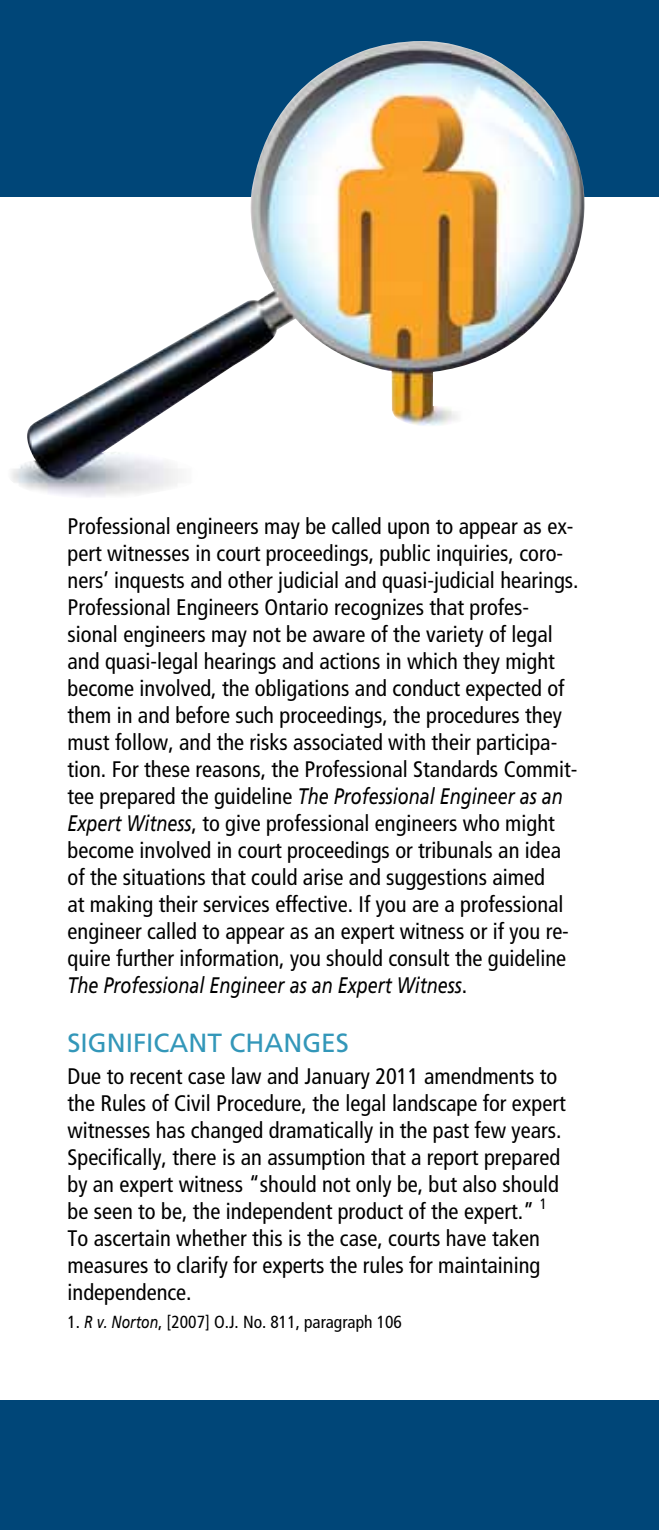
<style>
.page{position:relative;width:659px;height:1530px;background:#fff}
.page>*{position:absolute;margin:0;border:0;box-sizing:border-box;transform-origin:0 0}
.t1{font:26.25px "Frutiger";color:#3397b9}
.t2{font:condensed 22.5px/27px "Frutiger";color:#000}
.t3{font:condensed 17.5px "Frutiger";color:#000}
.s1{font-style:italic;font-stretch:normal}
</style>
<div class="page">
<div style="left:0;top:0;width:659px;height:196px;background:#004678"></div>
<div style="left:0;top:1400px;width:659px;height:130px;background:#004678"></div>
<img style="left:7px;top:41px;width:577px;height:456px">
<p class="t2" style="left:67px;top:513px;width:513px">Professional engineers may be called upon to appear as ex&shy;pert witnesses in court proceedings, public inquiries, coro&shy;ners’ inquests and other judicial and quasi-judicial hearings.<br>Professional Engineers Ontario recognizes that profes&shy;sional engineers may not be aware of the variety of legal and quasi-legal hearings and actions in which they might become involved, the obligations and conduct expected of them in and before such proceedings, the procedures they must follow, and the risks associated with their participa&shy;tion. For these reasons, the Professional Standards Commit&shy;tee prepared the guideline <span class="s1">The Professional Engineer as an Expert Witness</span>, to give professional engineers who might become involved in court proceedings or tribunals an idea of the situations that could arise and suggestions aimed<br>at making their services effective. If you are a professional engineer called to appear as an expert witness or if you re&shy;quire further information, you should consult the guideline <span class="s1">The Professional Engineer as an Expert Witness</span>.</p>
<p class="t1" style="left:68px;top:1028px;width:280px">SIGNIFICANT CHANGES</p>
<p class="t2" style="left:68px;top:1063px;width:500px">Due to recent case law and January 2011 amendments to the Rules of Civil Procedure, the legal landscape for expert witnesses has changed dramatically in the past few years.<br>Specifically, there is an assumption that a report prepared by an expert witness “should not only be, but also should be seen to be, the independent product of the expert.” <sup>1<br></sup>To ascertain whether this is the case, courts have taken measures to clarify for experts the rules for maintaining independence.</p>
<p class="t3" style="left:68px;top:1312px;width:336px">1. <span class="s1">R v. Norton</span>, [2007] O.J. No. 811, paragraph 106</p>
</div>
